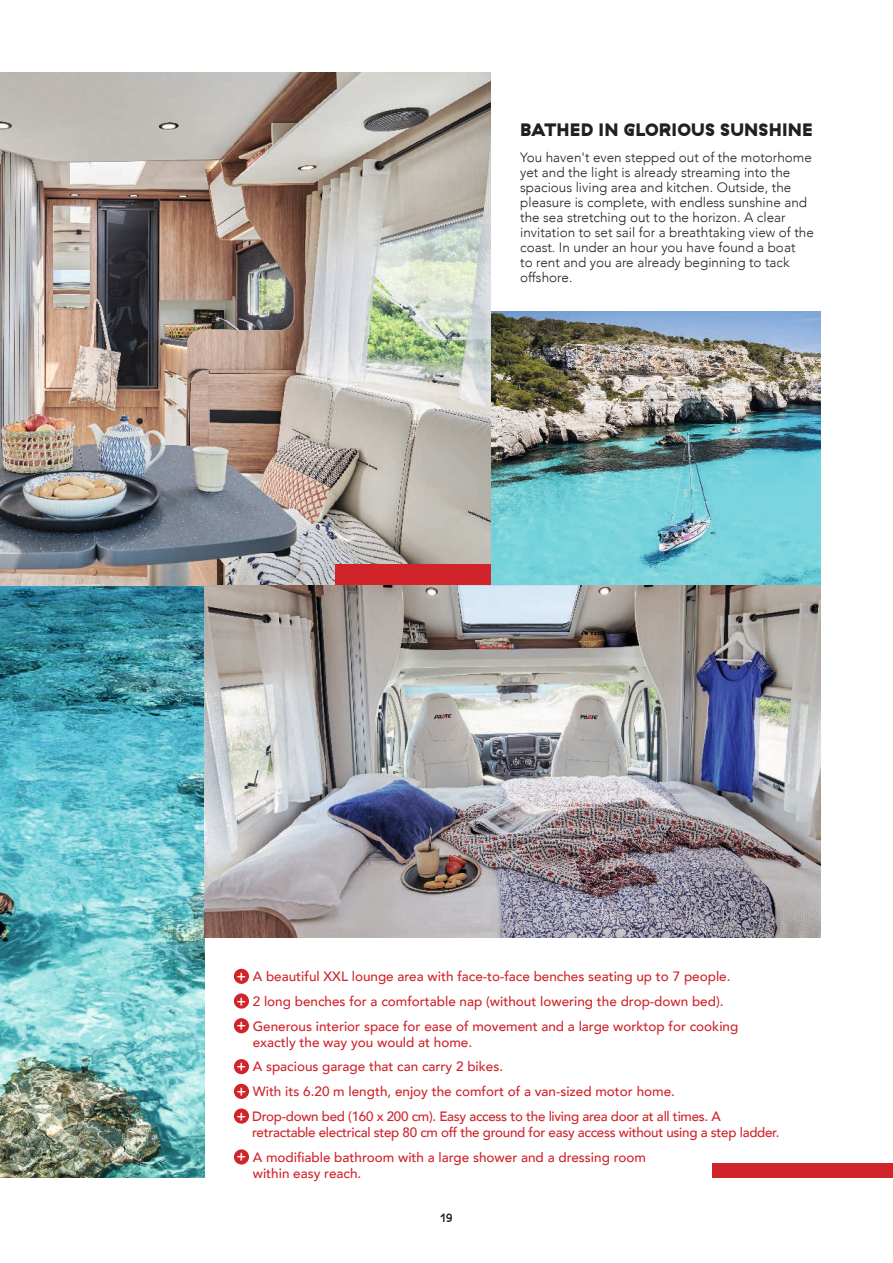
<style>
.page{position:relative;width:893px;height:1263px;background:#fff}
.page>*{position:absolute;margin:0;border:0;box-sizing:border-box;transform-origin:0 0}
.t1{font:900 18px "GT Haptik";letter-spacing:.01em;color:#231f20}
.t2{font:500 13.5px/24.8px "Avenir";color:#d1232a}
.t3{font:300 13.5px/15px "Avenir";color:#231f20}
.t4{font:500 13.5px/24.8px "Avenir";letter-spacing:-.02em;color:#d1232a}
.t5{font:500 12px "GT Haptik";color:#231f20}
.s1{font-family:"GT Haptik";font-weight:400;font-size:15.3px;color:#fff}
</style>
<div class="page">
<img style="left:0;top:585px;width:204px;height:593px">
<img style="left:490px;top:312px;width:331px;height:273px">
<div style="left:234px;top:969px;width:15px;height:15px;background:#d1232a;border-radius:50%"></div>
<div style="left:234px;top:993px;width:15px;height:15px;background:#d1232a;border-radius:50%"></div>
<div style="left:234px;top:1018px;width:15px;height:15px;background:#d1232a;border-radius:50%"></div>
<div style="left:234px;top:1059px;width:15px;height:15px;background:#d1232a;border-radius:50%"></div>
<div style="left:234px;top:1084px;width:15px;height:15px;background:#d1232a;border-radius:50%"></div>
<div style="left:234px;top:1108px;width:15px;height:16px;background:#d1232a;border-radius:50%"></div>
<div style="left:234px;top:1149px;width:15px;height:15px;background:#d1232a;border-radius:50%"></div>
<img style="left:0;top:72px;width:490px;height:513px">
<img style="left:204px;top:585px;width:617px;height:353px">
<div style="left:335px;top:565px;width:155px;height:20px;background:#d1232a"></div>
<div style="left:712px;top:1164px;width:181px;height:14px;background:#d1232a"></div>
<h1 class="t1" style="left:520px;top:119px;width:294px">BATHED IN GLORIOUS SUNSHINE</h1>
<p class="t3" style="left:520px;top:150px;width:295px">You haven't even stepped out of the motorhome yet and the light is already streaming into the spacious living area and kitchen. Outside, the pleasure is complete, with endless sunshine and the sea stretching out to the horizon. A clear invitation to set sail for a breathtaking view of the coast. In under an hour you have found a boat<br>to rent and you are already beginning to tack offshore.</p>
<p class="t2" style="left:237px;top:963px;width:503px"><span class="s1">+</span> A beautiful XXL lounge area with face-to-face benches seating up to 7 people. <span class="s1">+</span> 2 long benches for a comfortable nap (without lowering the drop-down bed).<br><span class="s1">+</span> Generous interior space for ease of movement and a large worktop for cooking</p>
<p class="t2" style="left:237px;top:1029px;width:486px;text-indent:16px">exactly the way you would at home.<br><span class="s1">+</span> A spacious garage that can carry 2 bikes.<br><span class="s1">+</span> With its 6.20 m length, enjoy the comfort of a van-sized motor home.<br><span class="s1">+</span> Drop-down bed (160 x 200 cm). Easy access to the living area door at all times. A</p>
<p class="t4" style="left:237px;top:1119px;width:544px;text-indent:16px">retractable electrical step 80 cm off the ground for easy access without using a step ladder. <span class="s1">+</span> A modifiable bathroom with a large shower and a dressing room</p>
<p class="t2" style="left:253px;top:1160px;width:110px">within easy reach.</p>
<p class="t5" style="left:440px;top:1210px;width:14px">19</p>
</div>
